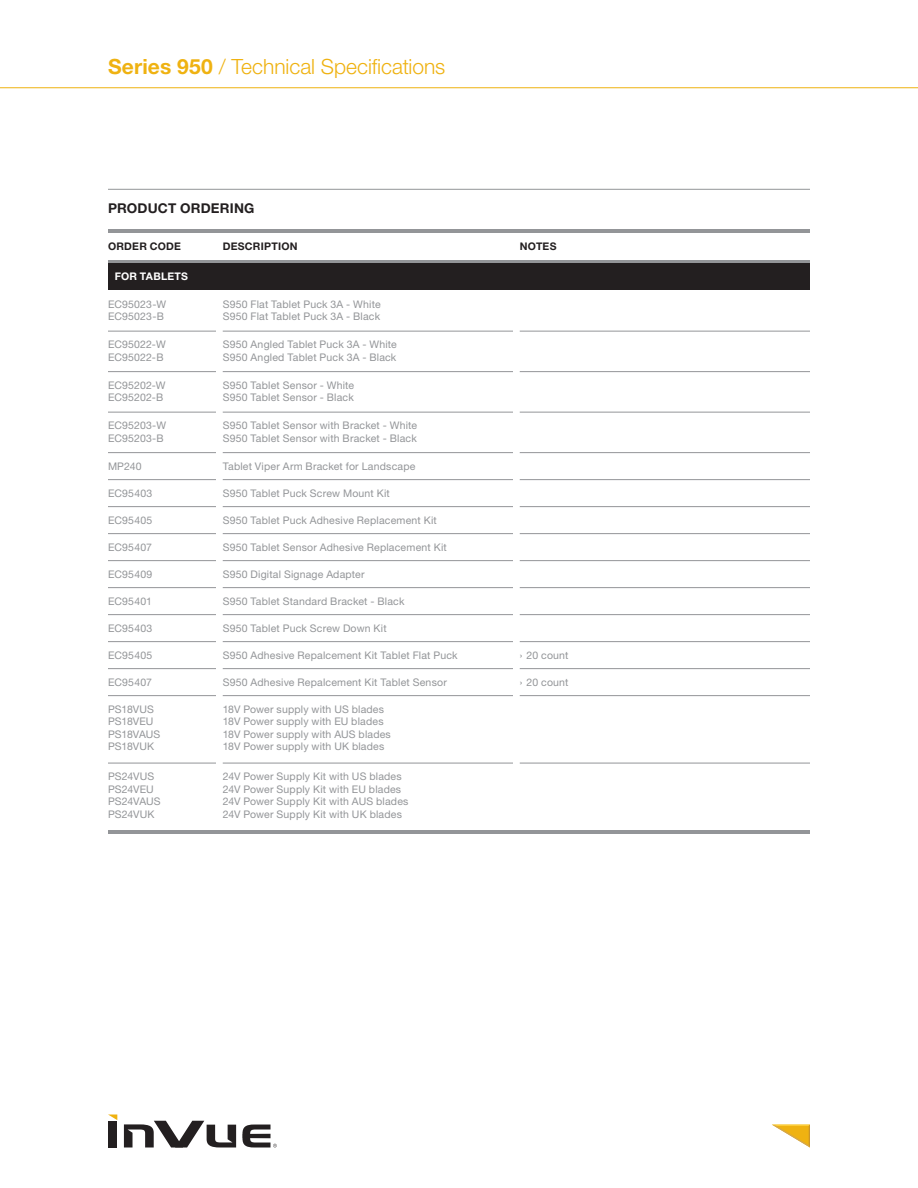
<style>
.page{position:relative;width:918px;height:1188px;background:#fff}
.page>*{position:absolute;margin:0;border:0;box-sizing:border-box;transform-origin:0 0}
.t1{font:300 21px "Helvetica Neue";color:#efb211}
.t2{font:700 13.5px "Helvetica Neue";letter-spacing:.015em;color:#231f20}
.Table-order_code___d{font:10.5px "Helvetica Neue";letter-spacing:.015em;color:#939598}
.t3{font:700 10.5px "Helvetica Neue";letter-spacing:.025em;color:#231f20}
.Table-order_code___d-2{font:10.5px "Helvetica Neue";letter-spacing:-.005em;color:#939598}
.t4{font:700 10.5px "Helvetica Neue";letter-spacing:.025em;color:#fff}
.s1{font-weight:700}
</style>
<div class="page">
<div style="left:109px;top:1121px;width:8px;height:26px;background:#231f20"></div>
<svg style="left:124px;top:1121px;width:112px;height:26px"></svg>
<svg style="left:109px;top:1115px;width:8px;height:5px"></svg>
<svg style="left:242px;top:1125px;width:35px;height:23px"></svg>
<svg style="left:772px;top:1125px;width:38px;height:23px"></svg>
<hr style="left:0;top:87px;width:918px;height:1px;background:#efb211">
<hr style="left:108px;top:189px;width:702px;height:1px;background:#939598">
<hr style="left:108px;top:230px;width:702px;height:3px;background:#939598">
<hr style="left:108px;top:260px;width:702px;height:3px;background:#939598">
<hr style="left:108px;top:331px;width:108px;height:1px;background:#939598">
<hr style="left:223px;top:331px;width:290px;height:1px;background:#939598">
<hr style="left:520px;top:331px;width:290px;height:1px;background:#939598">
<hr style="left:108px;top:371px;width:108px;height:1px;background:#939598">
<hr style="left:223px;top:371px;width:290px;height:1px;background:#939598">
<hr style="left:520px;top:371px;width:290px;height:1px;background:#939598">
<hr style="left:108px;top:412px;width:108px;height:1px;background:#939598">
<hr style="left:223px;top:412px;width:290px;height:1px;background:#939598">
<hr style="left:520px;top:412px;width:290px;height:1px;background:#939598">
<hr style="left:108px;top:452px;width:108px;height:1px;background:#939598">
<hr style="left:223px;top:452px;width:290px;height:1px;background:#939598">
<hr style="left:520px;top:452px;width:290px;height:1px;background:#939598">
<hr style="left:108px;top:479px;width:108px;height:1px;background:#939598">
<hr style="left:223px;top:479px;width:290px;height:1px;background:#939598">
<hr style="left:520px;top:479px;width:290px;height:1px;background:#939598">
<hr style="left:108px;top:506px;width:108px;height:1px;background:#939598">
<hr style="left:223px;top:506px;width:290px;height:1px;background:#939598">
<hr style="left:520px;top:506px;width:290px;height:1px;background:#939598">
<hr style="left:108px;top:533px;width:108px;height:1px;background:#939598">
<hr style="left:223px;top:533px;width:290px;height:1px;background:#939598">
<hr style="left:520px;top:533px;width:290px;height:1px;background:#939598">
<hr style="left:108px;top:560px;width:108px;height:1px;background:#939598">
<hr style="left:223px;top:560px;width:290px;height:1px;background:#939598">
<hr style="left:520px;top:560px;width:290px;height:1px;background:#939598">
<hr style="left:108px;top:587px;width:108px;height:1px;background:#939598">
<hr style="left:223px;top:587px;width:290px;height:1px;background:#939598">
<hr style="left:520px;top:587px;width:290px;height:1px;background:#939598">
<hr style="left:108px;top:614px;width:108px;height:1px;background:#939598">
<hr style="left:223px;top:614px;width:290px;height:1px;background:#939598">
<hr style="left:520px;top:614px;width:290px;height:1px;background:#939598">
<hr style="left:108px;top:641px;width:108px;height:1px;background:#939598">
<hr style="left:223px;top:641px;width:290px;height:1px;background:#939598">
<hr style="left:520px;top:641px;width:290px;height:1px;background:#939598">
<hr style="left:108px;top:668px;width:108px;height:1px;background:#939598">
<hr style="left:223px;top:668px;width:290px;height:1px;background:#939598">
<hr style="left:520px;top:668px;width:290px;height:1px;background:#939598">
<div style="left:108px;top:263px;width:702px;height:27px;background:#231f20"></div>
<hr style="left:108px;top:763px;width:108px;height:1px;background:#939598">
<hr style="left:223px;top:763px;width:290px;height:1px;background:#939598">
<hr style="left:520px;top:763px;width:290px;height:1px;background:#939598">
<hr style="left:108px;top:695px;width:108px;height:1px;background:#939598">
<hr style="left:223px;top:695px;width:290px;height:1px;background:#939598">
<hr style="left:520px;top:695px;width:290px;height:1px;background:#939598">
<hr style="left:108px;top:830px;width:702px;height:4px;background:#939598">
<h1 class="t1" style="left:108px;top:54px;width:339px"><span class="s1">Series 950</span> / Technical Specifications</h1>
<p class="t2" style="left:108px;top:200px;width:148px">PRODUCT ORDERING</p>
<p class="t3" style="left:108px;top:240px;width:75px">ORDER CODE</p>
<p class="t3" style="left:223px;top:240px;width:76px">DESCRIPTION</p>
<p class="t3" style="left:520px;top:240px;width:38px">NOTES</p>
<p class="t4" style="left:115px;top:270px;width:75px">FOR TABLETS</p>
<p class="Table-order_code___d" style="left:108px;top:298px;width:60px">EC95023-W</p>
<p class="Table-order_code___d" style="left:108px;top:310px;width:57px">EC95023-B</p>
<p class="Table-order_code___d" style="left:223px;top:298px;width:159px">S950 Flat Tablet Puck 3A - White</p>
<p class="Table-order_code___d" style="left:223px;top:310px;width:159px">S950 Flat Tablet Puck 3A - Black</p>
<p class="Table-order_code___d" style="left:108px;top:338px;width:59px">EC95022-W</p>
<p class="Table-order_code___d" style="left:108px;top:351px;width:57px">EC95022-B</p>
<p class="Table-order_code___d" style="left:223px;top:338px;width:176px">S950 Angled Tablet Puck 3A - White</p>
<p class="Table-order_code___d" style="left:223px;top:351px;width:175px">S950 Angled Tablet Puck 3A - Black</p>
<p class="Table-order_code___d" style="left:108px;top:379px;width:59px">EC95202-W</p>
<p class="Table-order_code___d" style="left:108px;top:391px;width:57px">EC95202-B</p>
<p class="Table-order_code___d" style="left:108px;top:419px;width:60px">EC95203-W</p>
<p class="Table-order_code___d" style="left:108px;top:432px;width:57px">EC95203-B</p>
<p class="Table-order_code___d" style="left:223px;top:379px;width:133px">S950 Tablet Sensor - White</p>
<p class="Table-order_code___d" style="left:223px;top:391px;width:133px">S950 Tablet Sensor - Black</p>
<p class="Table-order_code___d" style="left:223px;top:419px;width:196px">S950 Tablet Sensor with Bracket - White</p>
<p class="Table-order_code___d" style="left:223px;top:432px;width:196px">S950 Tablet Sensor with Bracket - Black</p>
<p class="Table-order_code___d" style="left:108px;top:460px;width:35px">MP240</p>
<p class="Table-order_code___d" style="left:223px;top:460px;width:194px">Tablet Viper Arm Bracket for Landscape</p>
<p class="Table-order_code___d" style="left:108px;top:487px;width:46px">EC95403</p>
<p class="Table-order_code___d" style="left:223px;top:487px;width:169px">S950 Tablet Puck Screw Mount Kit</p>
<p class="Table-order_code___d" style="left:108px;top:514px;width:46px">EC95405</p>
<p class="Table-order_code___d" style="left:223px;top:514px;width:216px">S950 Tablet Puck Adhesive Replacement Kit</p>
<p class="Table-order_code___d" style="left:108px;top:541px;width:45px">EC95407</p>
<p class="Table-order_code___d" style="left:108px;top:568px;width:46px">EC95409</p>
<p class="Table-order_code___d" style="left:108px;top:595px;width:45px">EC95401</p>
<p class="Table-order_code___d" style="left:108px;top:622px;width:46px">EC95403</p>
<p class="Table-order_code___d" style="left:108px;top:649px;width:46px">EC95405</p>
<p class="Table-order_code___d" style="left:108px;top:676px;width:45px">EC95407</p>
<p class="Table-order_code___d" style="left:108px;top:703px;width:48px">PS18VUS</p>
<p class="Table-order_code___d" style="left:108px;top:715px;width:47px">PS18VEU</p>
<p class="Table-order_code___d-2" style="left:108px;top:728px;width:54px">PS18VAUS</p>
<p class="Table-order_code___d" style="left:108px;top:740px;width:48px">PS18VUK</p>
<p class="Table-order_code___d" style="left:108px;top:770px;width:48px">PS24VUS</p>
<p class="Table-order_code___d" style="left:108px;top:783px;width:47px">PS24VEU</p>
<p class="Table-order_code___d-2" style="left:108px;top:795px;width:54px">PS24VAUS</p>
<p class="Table-order_code___d" style="left:108px;top:808px;width:48px">PS24VUK</p>
<p class="Table-order_code___d" style="left:223px;top:541px;width:226px">S950 Tablet Sensor Adhesive Replacement Kit</p>
<p class="Table-order_code___d" style="left:223px;top:568px;width:143px">S950 Digital Signage Adapter</p>
<p class="Table-order_code___d" style="left:223px;top:595px;width:183px">S950 Tablet Standard Bracket - Black</p>
<p class="Table-order_code___d" style="left:223px;top:622px;width:165px">S950 Tablet Puck Screw Down Kit</p>
<p class="Table-order_code___d" style="left:223px;top:649px;width:236px">S950 Adhesive Repalcement Kit Tablet Flat Puck</p>
<p class="Table-order_code___d" style="left:223px;top:676px;width:226px">S950 Adhesive Repalcement Kit Tablet Sensor</p>
<p class="Table-order_code___d" style="left:223px;top:703px;width:163px">18V Power supply with US blades</p>
<p class="Table-order_code___d" style="left:223px;top:715px;width:162px">18V Power supply with EU blades</p>
<p class="Table-order_code___d" style="left:223px;top:728px;width:170px">18V Power supply with AUS blades</p>
<p class="Table-order_code___d" style="left:223px;top:740px;width:163px">18V Power supply with UK blades</p>
<p class="Table-order_code___d" style="left:223px;top:770px;width:180px">24V Power Supply Kit with US blades</p>
<p class="Table-order_code___d" style="left:223px;top:783px;width:180px">24V Power Supply Kit with EU blades</p>
<p class="Table-order_code___d" style="left:223px;top:795px;width:187px">24V Power Supply Kit with AUS blades</p>
<p class="Table-order_code___d" style="left:223px;top:808px;width:181px">24V Power Supply Kit with UK blades</p>
<p class="Table-order_code___d" style="left:520px;top:649px;width:50px">› 20 count</p>
<p class="Table-order_code___d" style="left:520px;top:676px;width:50px">› 20 count</p>
</div>
